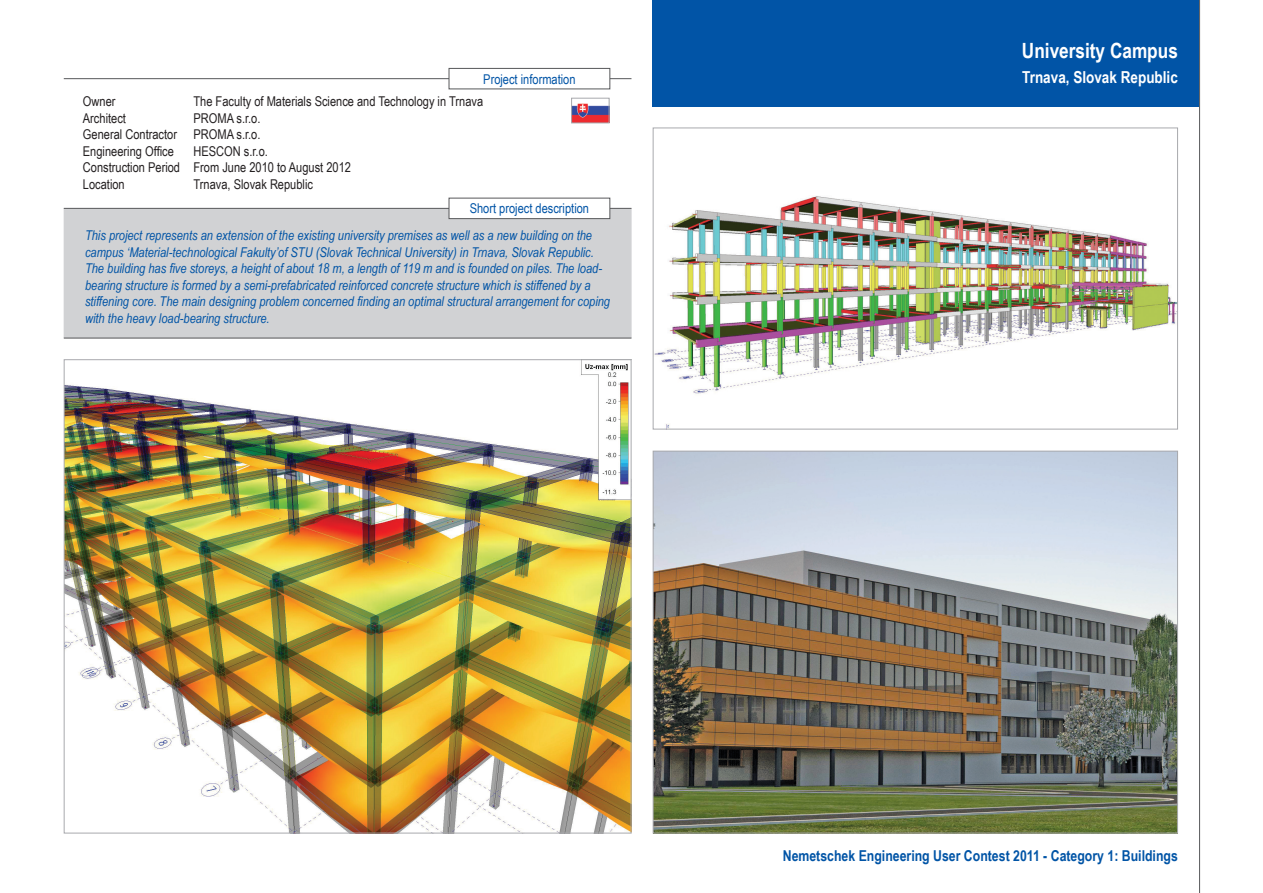
<style>
.page{position:relative;width:1263px;height:893px;background:#fff}
.page>*{position:absolute;margin:0;border:0;box-sizing:border-box;transform-origin:0 0}
.Title_Large{font:700 21px "Arial Narrow";color:#fff}
.Title_Location{font:700 16.5px "Arial Narrow";color:#fff}
.t1{font:700 15px "Arial Narrow";color:#0154a6}
.Short_Description{font:italic 13.5px/16.5px "Arial Narrow";color:#0154a6}
.Project_Information{font:13.5px "Arial Narrow";color:#231f20}
.t2{font:13.5px "Arial Narrow";color:#0154a6}
</style>
<div class="page">
<div style="left:63px;top:208px;width:569px;height:130px;background:#d1d2d4"></div>
<div style="left:653px;top:0;width:546px;height:106px;background:#0154a6"></div>
<hr style="left:1199px;top:0;width:1px;height:893px;background:#57585a">
<hr style="left:64px;top:78px;width:567px;height:1px;background:#57585a">
<hr style="left:64px;top:208px;width:567px;height:1px;background:#57585a">
<hr style="left:64px;top:338px;width:567px;height:1px;background:#57585a">
<div style="left:449px;top:68px;width:161px;height:21px;background:#fff"></div>
<div style="left:449px;top:68px;width:161px;height:21px;border:1px solid #57585a"></div>
<div style="left:449px;top:198px;width:161px;height:21px;background:#fff"></div>
<div style="left:449px;top:198px;width:161px;height:21px;border:1px solid #57585a"></div>
<img style="left:655px;top:453px;width:521px;height:378px">
<img style="left:655px;top:196px;width:521px;height:231px">
<div style="left:653px;top:128px;width:525px;height:301px;border:1px solid #a8a9ad"></div>
<img style="left:66px;top:361px;width:563px;height:470px">
<img style="left:573px;top:103px;width:34px;height:18px">
<div style="left:571px;top:98px;width:38px;height:25px;border:1px solid #a8a9ad"></div>
<p class="t2" style="left:483px;top:69px;width:94px">Project information</p>
<p class="Project_Information" style="left:83px;top:91px;width:34px">Owner</p>
<p class="Project_Information" style="left:193px;top:91px;width:291px">The Faculty of Materials Science and Technology in Trnava</p>
<p class="Project_Information" style="left:83px;top:108px;width:45px">Architect</p>
<p class="Project_Information" style="left:193px;top:108px;width:69px">PROMA s.r.o.</p>
<p class="Project_Information" style="left:83px;top:124px;width:179px">General Contractor PROMA s.r.o.</p>
<p class="Project_Information" style="left:83px;top:141px;width:93px">Engineering Office</p>
<p class="Project_Information" style="left:193px;top:141px;width:76px">HESCON s.r.o.</p>
<p class="Project_Information" style="left:83px;top:157px;width:270px">Construction Period From June 2010 to August 2012</p>
<p class="Project_Information" style="left:83px;top:174px;width:43px">Location</p>
<p class="Project_Information" style="left:193px;top:174px;width:121px">Trnava, Slovak Republic</p>
<p class="Short_Description" style="left:85px;top:227px;width:510px">This project represents an extension of the existing university premises as well as a new building on the campus ‘Material-technological Fakulty’of STU (Slovak Technical University) in Trnava, Slovak Republic.</p>
<p class="Short_Description" style="left:85px;top:260px;width:527px">The building has five storeys, a height of about 18 m, a length of 119 m and is founded on piles. The load&shy;bearing structure is formed by a semi-prefabricated reinforced concrete structure which is stiffened by a stiffening core. The main designing problem concerned finding an optimal structural arrangement for coping with the heavy load-bearing structure.</p>
<p class="t2" style="left:470px;top:199px;width:121px">Short project description</p>
<p class="Title_Large" style="left:1022px;top:35px;width:157px">University Campus</p>
<p class="Title_Location" style="left:1022px;top:65px;width:157px">Trnava, Slovak Republic</p>
<p class="t1" style="left:783px;top:845px;width:397px">Nemetschek Engineering User Contest 2011 - Category 1: Buildings</p>
</div>
